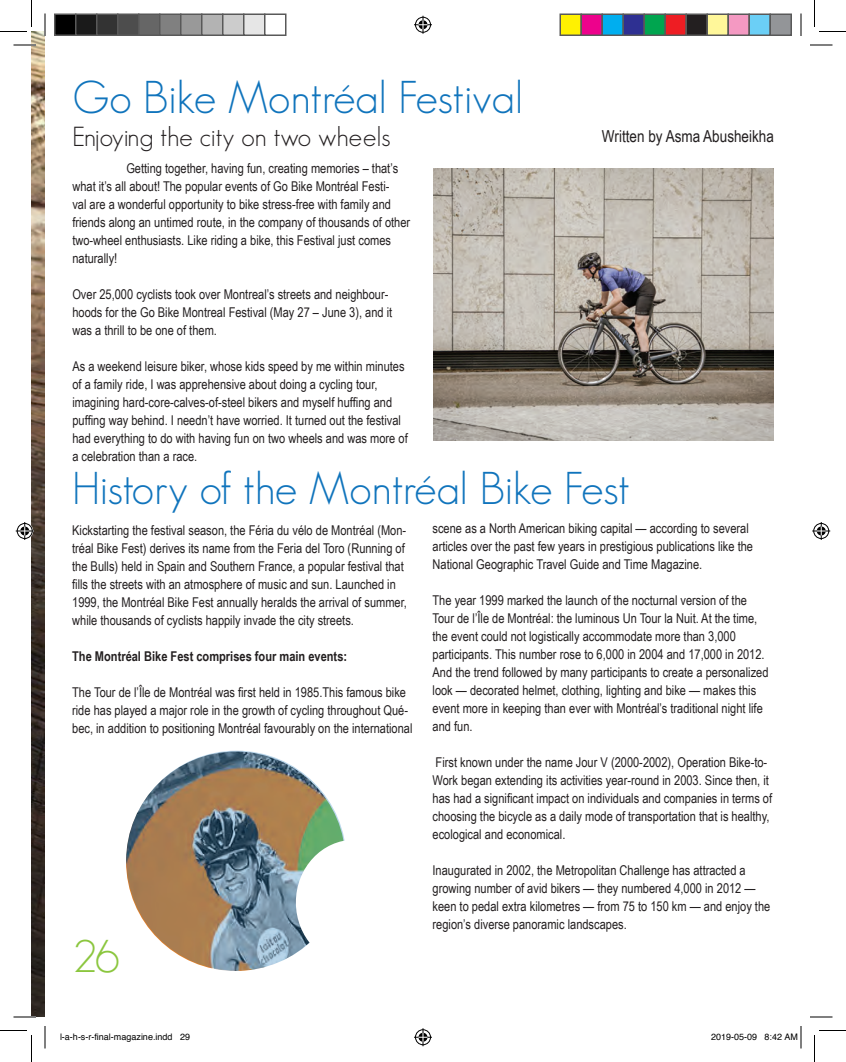
<style>
.page{position:relative;width:846px;height:1062px;background:#fff}
.page>*{position:absolute;margin:0;border:0;box-sizing:border-box;transform-origin:0 0}
.small_title2{font:300 45px "Geosans";color:#1074bc}
.t1{font:300 45px "Geosans";color:#8bc63e}
.content-subtitle{font:300 27px "Geosans";color:#231f20}
.author{font:16.5px "Arial Narrow";color:#231f20}
.body{font:13.5px/18px "Arial Narrow";color:#231f20}
.body-2{font:700 13.5px "Arial Narrow";color:#231f20}
.t2{font:9px "Helvetica";color:#000}
</style>
<div class="page">
<img style="left:32px;top:32px;width:13px;height:985px">
<svg style="left:127px;top:751px;width:220px;height:220px;background:#888170"></svg>
<div style="left:296px;top:840px;width:117px;height:125px;background:#fff;border-radius:50%"></div>
<img style="left:433px;top:168px;width:341px;height:272px">
<hr style="left:14px;top:44px;width:22px;height:2px;background:#fff">
<hr style="left:14px;top:1016px;width:22px;height:2px;background:#fff">
<hr style="left:44px;top:14px;width:2px;height:22px;background:#fff">
<svg style="left:14px;top:45px;width:22px;height:1px"></svg>
<svg style="left:810px;top:45px;width:22px;height:1px"></svg>
<svg style="left:14px;top:1017px;width:22px;height:1px"></svg>
<svg style="left:810px;top:1017px;width:22px;height:1px"></svg>
<svg style="left:45px;top:14px;width:1px;height:22px"></svg>
<svg style="left:45px;top:1026px;width:1px;height:22px"></svg>
<svg style="left:801px;top:14px;width:1px;height:22px"></svg>
<svg style="left:0;top:0;width:32px;height:32px"></svg>
<svg style="left:0;top:1030px;width:32px;height:32px"></svg>
<svg style="left:814px;top:0;width:32px;height:32px"></svg>
<svg style="left:814px;top:1030px;width:32px;height:32px"></svg>
<svg style="left:414px;top:16px;width:18px;height:18px"></svg>
<svg style="left:414px;top:1028px;width:18px;height:18px"></svg>
<svg style="left:16px;top:522px;width:18px;height:18px"></svg>
<svg style="left:812px;top:522px;width:18px;height:18px"></svg>
<div style="left:55px;top:14px;width:21px;height:21px;background:#000"></div>
<div style="left:54px;top:14px;width:22px;height:22px;border:2px solid #595959"></div>
<div style="left:76px;top:14px;width:21px;height:21px;background:#1a1a1a"></div>
<div style="left:75px;top:14px;width:23px;height:22px;border:2px solid #595959"></div>
<div style="left:97px;top:14px;width:21px;height:21px;background:#333"></div>
<div style="left:96px;top:14px;width:22px;height:22px;border:2px solid #595959"></div>
<div style="left:118px;top:14px;width:21px;height:21px;background:#4d4d4d"></div>
<div style="left:117px;top:14px;width:23px;height:22px;border:2px solid #595959"></div>
<div style="left:139px;top:14px;width:21px;height:21px;background:#666"></div>
<div style="left:138px;top:14px;width:22px;height:22px;border:2px solid #595959"></div>
<div style="left:160px;top:14px;width:21px;height:21px;background:#808080"></div>
<div style="left:159px;top:14px;width:23px;height:22px;border:2px solid #595959"></div>
<div style="left:181px;top:14px;width:21px;height:21px;background:#999"></div>
<div style="left:180px;top:14px;width:22px;height:22px;border:2px solid #595959"></div>
<div style="left:202px;top:14px;width:21px;height:21px;background:#b3b3b3"></div>
<div style="left:201px;top:14px;width:23px;height:22px;border:2px solid #595959"></div>
<div style="left:223px;top:14px;width:21px;height:21px;background:#ccc"></div>
<div style="left:222px;top:14px;width:22px;height:22px;border:2px solid #595959"></div>
<div style="left:244px;top:14px;width:21px;height:21px;background:#e6e6e6"></div>
<div style="left:243px;top:14px;width:23px;height:22px;border:2px solid #595959"></div>
<div style="left:264px;top:14px;width:22px;height:22px;border:2px solid #595959"></div>
<div style="left:560px;top:14px;width:21px;height:21px;background:#fff101"></div>
<div style="left:560px;top:14px;width:22px;height:22px;border:2px solid #595959"></div>
<div style="left:581px;top:14px;width:21px;height:21px;background:#ed028c"></div>
<div style="left:580px;top:14px;width:23px;height:22px;border:2px solid #595959"></div>
<div style="left:602px;top:14px;width:21px;height:21px;background:#00aeef"></div>
<div style="left:602px;top:14px;width:22px;height:22px;border:2px solid #595959"></div>
<div style="left:623px;top:14px;width:21px;height:21px;background:#2e3092"></div>
<div style="left:622px;top:14px;width:23px;height:22px;border:2px solid #595959"></div>
<div style="left:644px;top:14px;width:21px;height:21px;background:#00a54f"></div>
<div style="left:644px;top:14px;width:22px;height:22px;border:2px solid #595959"></div>
<div style="left:665px;top:14px;width:21px;height:21px;background:#ee1d23"></div>
<div style="left:664px;top:14px;width:23px;height:22px;border:2px solid #595959"></div>
<div style="left:686px;top:14px;width:21px;height:21px;background:#231f20"></div>
<div style="left:686px;top:14px;width:22px;height:22px;border:2px solid #595959"></div>
<div style="left:707px;top:14px;width:21px;height:21px;background:#fff79a"></div>
<div style="left:706px;top:14px;width:23px;height:22px;border:2px solid #595959"></div>
<div style="left:728px;top:14px;width:21px;height:21px;background:#f499c2"></div>
<div style="left:728px;top:14px;width:22px;height:22px;border:2px solid #595959"></div>
<div style="left:749px;top:14px;width:21px;height:21px;background:#6bcff6"></div>
<div style="left:748px;top:14px;width:23px;height:22px;border:2px solid #595959"></div>
<div style="left:770px;top:14px;width:21px;height:21px;background:#939598"></div>
<div style="left:770px;top:14px;width:22px;height:22px;border:2px solid #595959"></div>
<svg style="left:800px;top:1026px;width:2px;height:22px"></svg>
<p class="small_title2" style="left:72px;top:72px;width:453px">Go Bike Montréal Festival</p>
<p class="content-subtitle" style="left:72px;top:121px;width:320px">Enjoying the city on two wheels</p>
<p class="body" style="left:72px;top:159px;width:339px;text-indent:54px">Getting together, having fun, creating memories – that’s what it’s all about! The popular events of Go Bike Montréal Festi-<br>val are a wonderful opportunity to bike stress-free with family and friends along an untimed route, in the company of thousands of other two-wheel enthusiasts. Like riding a bike, this Festival just comes naturally!</p>
<p class="body" style="left:72px;top:285px;width:321px">Over 25,000 cyclists took over Montreal’s streets and neighbour&shy;hoods for the Go Bike Montreal Festival (May 27 – June 3), and it was a thrill to be one of them.</p>
<p class="body" style="left:72px;top:357px;width:337px">As a weekend leisure biker, whose kids speed by me within minutes of a family ride, I was apprehensive about doing a cycling tour, imagining hard-core-calves-of-steel bikers and myself huffing and puffing way behind. I needn’t have worried. It turned out the festival had everything to do with having fun on two wheels and was more of a celebration than a race.</p>
<p class="author" style="left:602px;top:125px;width:173px">Written by Asma Abusheikha</p>
<p class="small_title2" style="left:72px;top:463px;width:559px">History of the Montréal Bike Fest</p>
<p class="body" style="left:72px;top:521px;width:336px">Kickstarting the festival season, the Féria du vélo de Montréal (Mon&shy;tréal Bike Fest) derives its name from the Feria del Toro (Running of the Bulls) held in Spain and Southern France, a popular festival that fills the streets with an atmosphere of music and sun. Launched in 1999, the Montréal Bike Fest annually heralds the arrival of summer, while thousands of cyclists happily invade the city streets.</p>
<p class="body-2" style="left:72px;top:647px;width:276px">The Montréal Bike Fest comprises four main events:</p>
<p class="body" style="left:72px;top:683px;width:342px">The Tour de l’Île de Montréal was first held in 1985.This famous bike ride has played a major role in the growth of cycling throughout Qué&shy;bec, in addition to positioning Montréal favourably on the international</p>
<p class="t1" style="left:72px;top:931px;width:49px">26</p>
<p class="body" style="left:433px;top:519px;width:322px">scene as a North American biking capital — according to several articles over the past few years in prestigious publications like the<br>National Geographic Travel Guide and Time Magazine.</p>
<p class="body" style="left:433px;top:591px;width:337px">The year 1999 marked the launch of the nocturnal version of the Tour de l’Île de Montréal: the luminous Un Tour la Nuit. At the time, the event could not logistically accommodate more than 3,000 participants. This number rose to 6,000 in 2004 and 17,000 in 2012.<br>And the trend followed by many participants to create a personalized look — decorated helmet, clothing, lighting and bike — makes this event more in keeping than ever with Montréal’s traditional night life and fun.</p>
<p class="body" style="left:433px;top:752px;width:341px">First known under the name Jour V (2000-2002), Operation Bike-to-Work began extending its activities year-round in 2003. Since then, it has had a significant impact on individuals and companies in terms of choosing the bicycle as a daily mode of transportation that is healthy, ecological and economical.</p>
<p class="body" style="left:433px;top:860px;width:339px">Inaugurated in 2002, the Metropolitan Challenge has attracted a growing number of avid bikers — they numbered 4,000 in 2012 — keen to pedal extra kilometres — from 75 to 150 km — and enjoy the region’s diverse panoramic landscapes.</p>
<p class="t2" style="left:60px;top:1029px;width:132px">l-a-h-s-r-final-magazine.indd 29</p>
<p class="t2" style="left:711px;top:1029px;width:89px">2019-05-09 8:42 AM</p>
</div>
